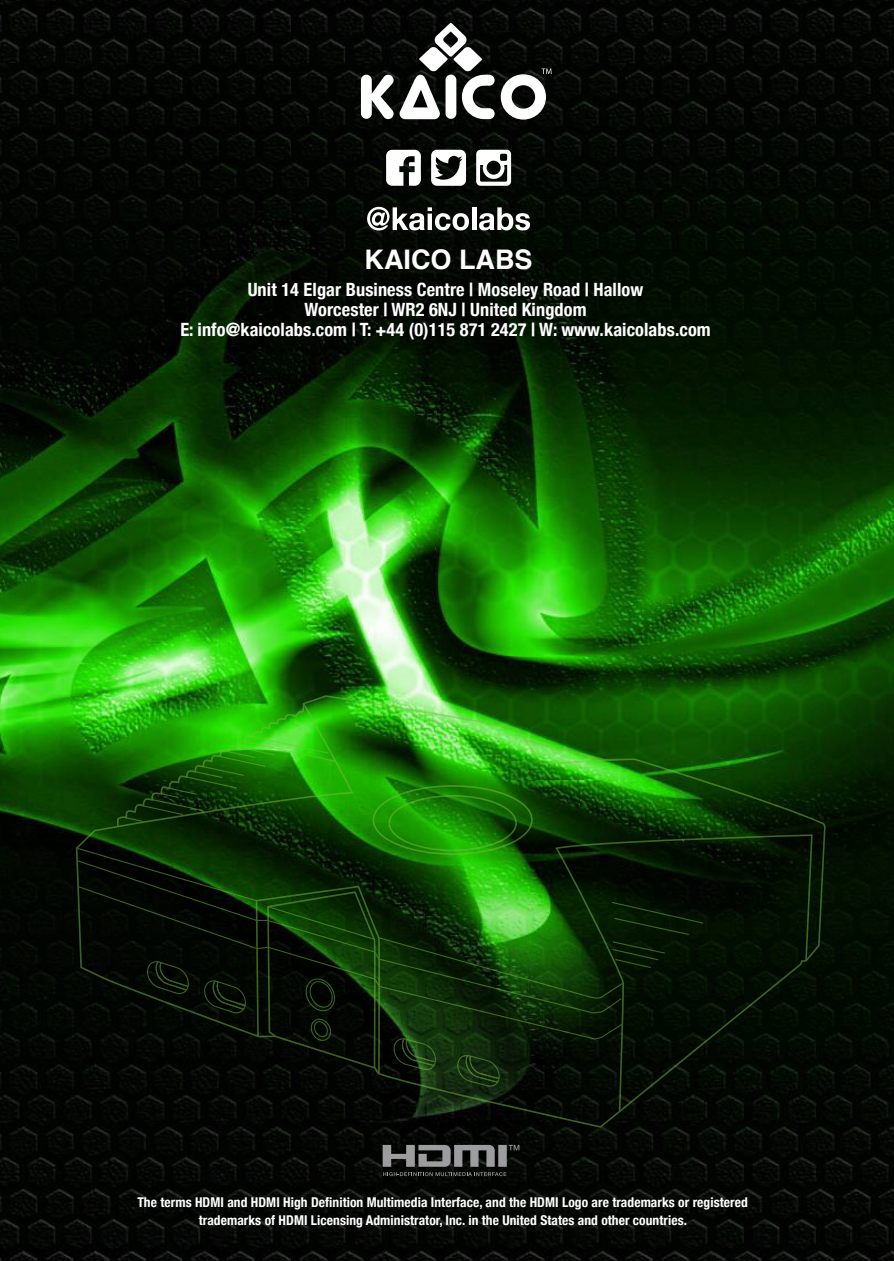
<style>
.page{position:relative;width:894px;height:1261px;background:#fff}
.page>*{position:absolute;margin:0;border:0;box-sizing:border-box;transform-origin:0 0}
.t1{font:700 27px "Helvetica";color:#fff}
.t2{font:700 condensed 18.3px/20.1px "Helvetica Neue";letter-spacing:.005em;color:#fff;text-align:center}
.t3{font:700 condensed 13.5px/18px "Helvetica Neue";letter-spacing:.005em;color:#fff;text-align:center}
</style>
<div class="page">
<img style="left:0;top:0;width:893px;height:1261px">
<svg style="left:76px;top:695px;width:749px;height:432px;background:#0b2a06"></svg>
<svg style="left:555px;top:834px;width:257px;height:277px;background:#040e03"></svg>
<svg style="left:76px;top:703px;width:627px;height:383px;background:#114308"></svg>
<svg style="left:367px;top:207px;width:102px;height:23px"></svg>
<hr style="left:472px;top:207px;width:4px;height:23px;background:#fff">
<svg style="left:479px;top:207px;width:51px;height:23px"></svg>
<svg style="left:386px;top:150px;width:35px;height:36px"></svg>
<svg style="left:476px;top:150px;width:35px;height:36px"></svg>
<svg style="left:431px;top:150px;width:35px;height:36px"></svg>
<svg style="left:382px;top:1145px;width:137px;height:21px;background:#5f5f60"></svg>
<svg style="left:383px;top:1172px;width:123px;height:4px"></svg>
<svg style="left:361px;top:74px;width:32px;height:46px"></svg>
<svg style="left:500px;top:69px;width:51px;height:51px"></svg>
<svg style="left:399px;top:23px;width:95px;height:96px"></svg>
<svg style="left:891px;top:1257px;width:3px;height:4px"></svg>
<p class="t1" style="left:364px;top:237px;width:169px">KAICO LABS</p>
<p class="t2" style="left:180px;top:278px;width:532px">Unit 14 Elgar Business Centre | Moseley Road | Hallow<br>Worcester | WR2 6NJ | United Kingdom<br>E: info@kaicolabs.com | T: +44 (0)115 871 2427 | W: www.kaicolabs.com</p>
<p class="t3" style="left:137px;top:1192px;width:612px">The terms HDMI and HDMI High Definition Multimedia Interface, and the HDMI Logo are trademarks or registered trademarks of HDMI Licensing Administrator, Inc. in the United States and other countries.</p>
</div>
